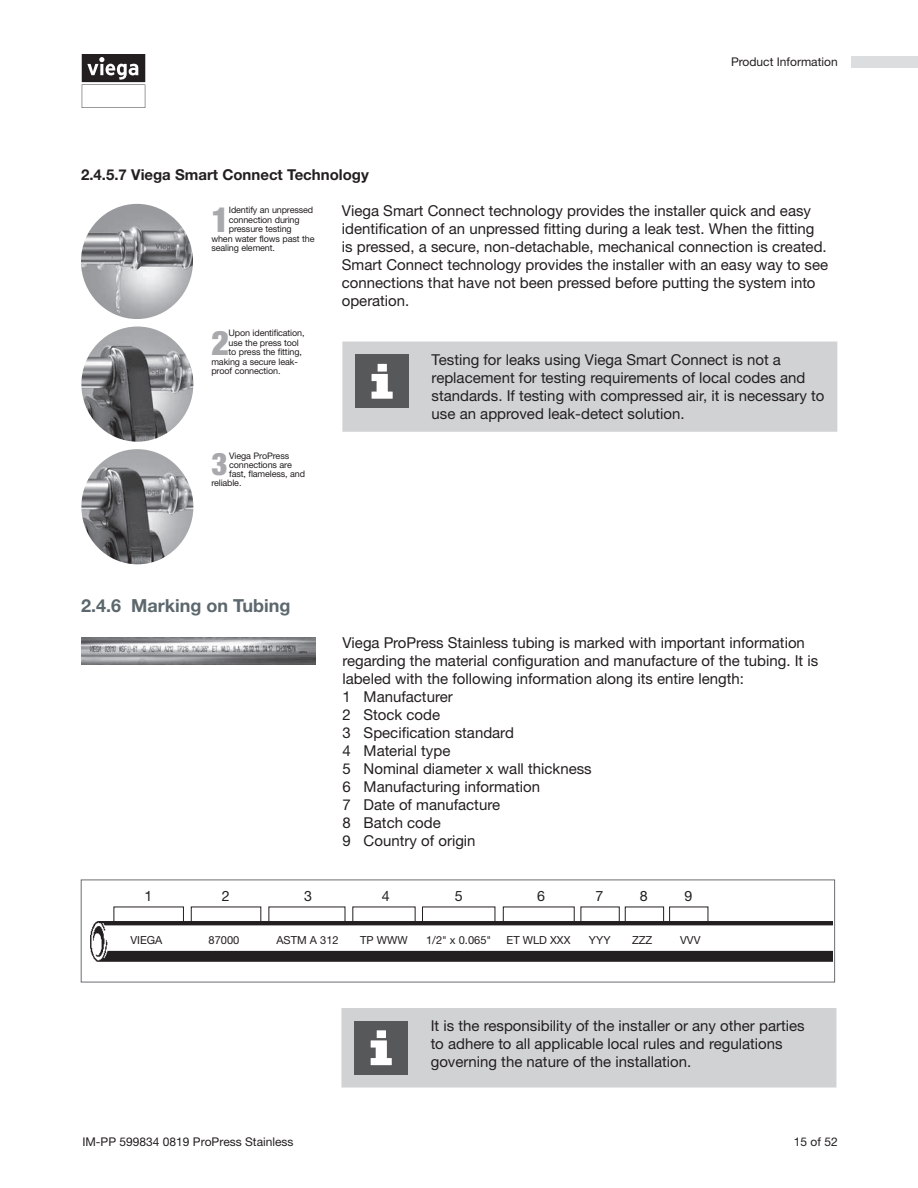
<style>
.page{position:relative;width:918px;height:1188px;background:#fff}
.page>*{position:absolute;margin:0;border:0;box-sizing:border-box;transform-origin:0 0}
.t1{font:900 condensed 34.5px "Helvetica Neue LT Std";color:#a8a9ad}
.t2{font:900 condensed 33.9px "Helvetica Neue LT Std";color:#a8a9ad}
.t3{font:900 condensed 31.2px "Helvetica Neue LT Std";color:#a8a9ad}
.t4{font:18px "M Ying Hei PR Cfor Viega W7";color:#5c686e}
.t5{font:15px/18px "M Ying Hei PR Cfor Viega W4";color:#231f20}
.t6{font:15px "M Ying Hei PR Cfor Viega W7";color:#231f20}
.t7{font:14.25px "Helvetica Neue LT Std";color:#231f20}
.t8{font:12px "M Ying Hei PR Cfor Viega W4";color:#231f20}
.t9{font:11.1px "Helvetica Neue LT Std";color:#231f20}
.t10{font:9px "Helvetica Neue LT Std";letter-spacing:-.015em;color:#231f20}
.s1{font-size:8.85px}
</style>
<div class="page">
<div style="left:851px;top:56px;width:67px;height:11px;background:#dcdddf"></div>
<svg style="left:82px;top:54px;width:63px;height:54px"></svg>
<img style="left:90px;top:906px;width:743px;height:56px">
<img style="left:81px;top:638px;width:234px;height:26px">
<div style="left:342px;top:342px;width:495px;height:90px;background:#d1d2d4"></div>
<div style="left:355px;top:354px;width:54px;height:54px;background:#57585a"></div>
<svg style="left:372px;top:364px;width:21px;height:35px"></svg>
<img style="left:81px;top:449px;width:112px;height:115px">
<img style="left:81px;top:204px;width:112px;height:115px">
<img style="left:81px;top:327px;width:112px;height:115px">
<svg style="left:341px;top:1008px;width:495px;height:80px;background:#cacbcd"></svg>
<p class="t6" style="left:81px;top:165px;width:289px">2.4.5.7 Viega Smart Connect Technology</p>
<p class="t8" style="left:731px;top:54px;width:108px">Product Information</p>
<h1 class="t1" style="left:211px;top:199px;width:19px">1</h1>
<p class="t10" style="left:229px;top:205px;width:86px"><span class="s1">I</span>dentify an unpressed</p>
<p class="t10" style="left:229px;top:214px;width:72px">connection during</p>
<p class="t10" style="left:229px;top:224px;width:64px">pressure testing</p>
<p class="t10" style="left:211px;top:233px;width:105px">when water flows past the</p>
<p class="t10" style="left:211px;top:243px;width:65px">sealing element.</p>
<h2 class="t2" style="left:211px;top:322px;width:19px">2</h2>
<p class="t10" style="left:229px;top:327px;width:78px">Upon identification,</p>
<p class="t10" style="left:229px;top:337px;width:72px">use the press tool</p>
<p class="t10" style="left:229px;top:347px;width:75px">to press the fitting,</p>
<p class="t10" style="left:211px;top:356px;width:88px">making a secure leak-</p>
<p class="t10" style="left:211px;top:366px;width:71px">proof connection.</p>
<h3 class="t3" style="left:211px;top:445px;width:18px">3</h3>
<p class="t10" style="left:229px;top:450px;width:61px">Viega ProPress</p>
<p class="t10" style="left:229px;top:459px;width:64px">connections are</p>
<p class="t10" style="left:229px;top:468px;width:77px">fast, flameless, and</p>
<p class="t10" style="left:211px;top:477px;width:32px">reliable.</p>
<p class="t5" style="left:342px;top:202px;width:488px">Viega Smart Connect technology provides the installer quick and easy identification of an unpressed fitting during a leak test. When the fitting is pressed, a secure, non-detachable, mechanical connection is created.<br>Smart Connect technology provides the installer with an easy way to see connections that have not been pressed before putting the system into operation.</p>
<p class="t5" style="left:432px;top:351px;width:394px">Testing for leaks using Viega Smart Connect is not a replacement for testing requirements of local codes and standards. If testing with compressed air, it is necessary to use an approved leak-detect solution.</p>
<p class="t4" style="left:81px;top:594px;width:211px">2.4.6 Marking on Tubing</p>
<p class="t5" style="left:342px;top:634px;width:477px">Viega ProPress Stainless tubing is marked with important information regarding the material configuration and manufacture of the tubing. It is labeled with the following information along its entire length:<br>1 Manufacturer<br>2 Stock code<br>3 Specification standard<br>4 Material type<br>5 Nominal diameter x wall thickness<br>6 Manufacturing information<br>7 Date of manufacture<br>8 Batch code<br>9 Country of origin</p>
<p class="t7" style="left:144px;top:888px;width:9px">1</p>
<p class="t7" style="left:222px;top:888px;width:9px">2</p>
<p class="t7" style="left:304px;top:888px;width:9px">3</p>
<p class="t7" style="left:382px;top:888px;width:9px">4</p>
<p class="t7" style="left:455px;top:888px;width:9px">5</p>
<p class="t7" style="left:537px;top:888px;width:9px">6</p>
<p class="t7" style="left:596px;top:888px;width:9px">7</p>
<p class="t7" style="left:640px;top:888px;width:9px">8</p>
<p class="t7" style="left:684px;top:888px;width:9px">9</p>
<p class="t9" style="left:130px;top:934px;width:34px">VIEGA</p>
<p class="t9" style="left:209px;top:934px;width:32px">87000</p>
<p class="t9" style="left:276px;top:934px;width:64px">ASTM A 312</p>
<p class="t9" style="left:360px;top:934px;width:49px">TP WWW</p>
<p class="t9" style="left:426px;top:934px;width:67px">1/2" x 0.065"</p>
<p class="t9" style="left:507px;top:934px;width:65px">ET WLD XXX</p>
<p class="t9" style="left:589px;top:934px;width:23px">YYY</p>
<p class="t9" style="left:632px;top:934px;width:22px">ZZZ</p>
<p class="t9" style="left:680px;top:934px;width:22px">VVV</p>
<p class="t5" style="left:431px;top:1017px;width:376px">It is the responsibility of the installer or any other parties to adhere to all applicable local rules and regulations governing the nature of the installation.</p>
<p class="t8" style="left:82px;top:1135px;width:213px">IM-PP 599834 0819 ProPress Stainless</p>
<p class="t8" style="left:794px;top:1135px;width:45px">15 of 52</p>
</div>
